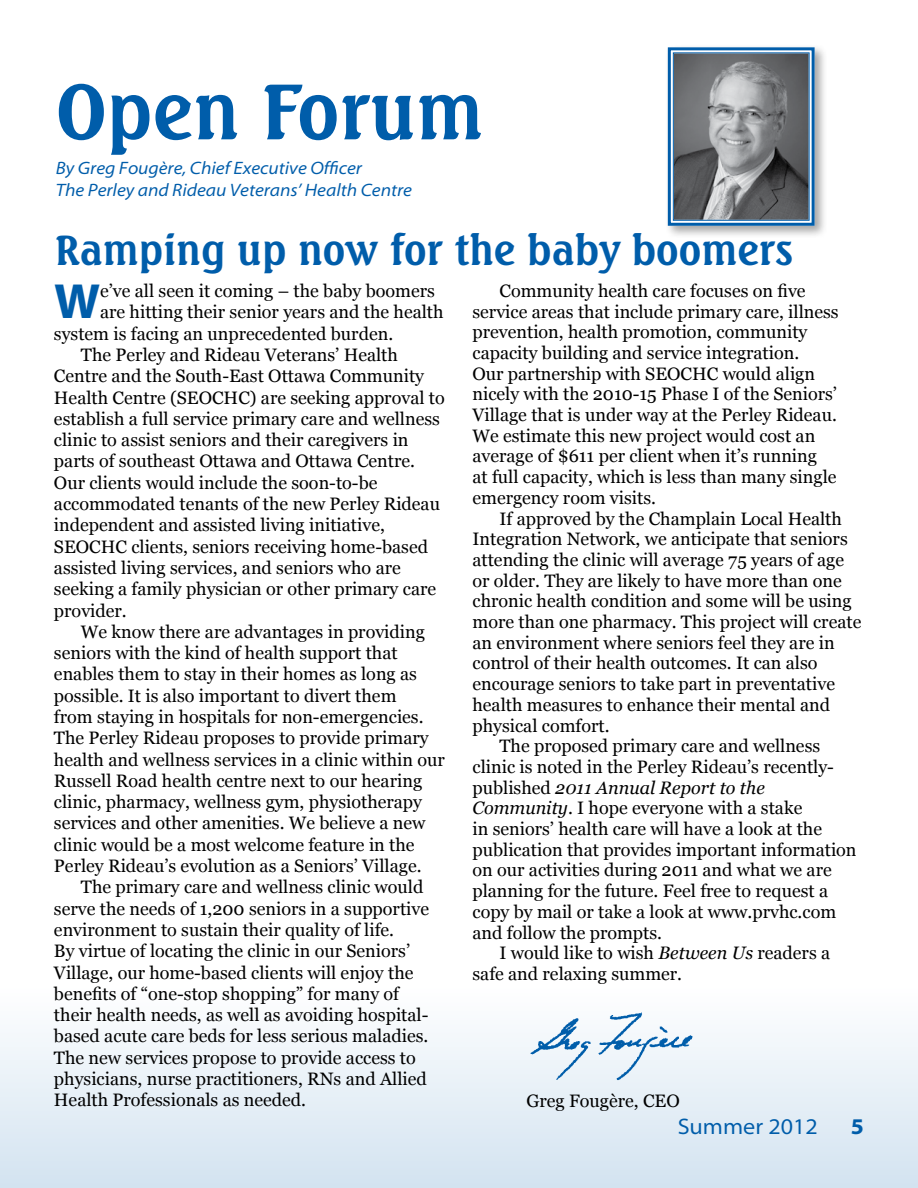
<style>
.page{position:relative;width:918px;height:1188px;background:#fff}
.page>*{position:absolute;margin:0;border:0;box-sizing:border-box;transform-origin:0 0}
.t1{font:700 75.75px "Seagull BT";color:#005daa}
.t2{font:700 49.65px "Corporate";color:#005daa}
.t3{font:700 40.5px "Seagull BT";color:#005daa}
.t4{font:22.5px "Corporate";color:#005daa}
.t5{font:700 22.5px "Corporate";color:#005daa}
.t6{font:18px/20.7px "Georgia";color:#000}
.t7{font:italic 18px/21.6px "Corporate";color:#005daa}
.t8{font:italic 18px "Georgia";color:#000}
.s1{font-style:normal}
.s2{font-style:italic}
</style>
<div class="page">
<div style="left:0;top:986px;width:918px;height:202px;background:linear-gradient(to bottom,#fff,#d3e3f0)"></div>
<img style="left:520px;top:1002px;width:179px;height:86px">
<div style="left:665px;top:44px;width:163px;height:195px;background:#000;opacity:.35"></div>
<svg style="left:666px;top:46px;width:150px;height:181px"></svg>
<div style="left:673px;top:52px;width:137px;height:169px;border:1px solid #005daa"></div>
<h1 class="t1" style="left:56px;top:62px;width:429px">Open Forum</h1>
<p class="t7" style="left:56px;top:158px;width:358px">By Greg Fougère, Chief Executive Officer<br>The Perley and Rideau Veterans’ Health Centre</p>
<h3 class="t3" style="left:55px;top:224px;width:740px">Ramping up now for the baby boomers</h3>
<h2 class="t2" style="left:54px;top:276px;width:48px">W</h2>
<p class="t6" style="left:100px;top:281px;width:336px">e’ve all seen it coming – the baby boomers</p>
<p class="t6" style="left:100px;top:302px;width:345px">are hitting their senior years and the health</p>
<p class="t6" style="left:54px;top:324px;width:341px">system is facing an unprecedented burden.</p>
<p class="t6" style="left:81px;top:345px;width:318px">The Perley and Rideau Veterans’ Health</p>
<p class="t6" style="left:54px;top:366px;width:372px">Centre and the South-East Ottawa Community</p>
<p class="t6" style="left:54px;top:387px;width:392px">Health Centre (SEOCHC) are seeking approval to</p>
<p class="t6" style="left:54px;top:409px;width:387px">establish a full service primary care and wellness</p>
<p class="t6" style="left:54px;top:430px;width:356px">clinic to assist seniors and their caregivers in</p>
<p class="t6" style="left:54px;top:451px;width:363px">parts of southeast Ottawa and Ottawa Centre.</p>
<p class="t6" style="left:54px;top:473px;width:325px">Our clients would include the soon-to-be</p>
<p class="t6" style="left:54px;top:494px;width:388px">accommodated tenants of the new Perley Rideau</p>
<p class="t6" style="left:54px;top:515px;width:332px">independent and assisted living initiative,</p>
<p class="t6" style="left:54px;top:536px;width:376px">SEOCHC clients, seniors receiving home-based</p>
<p class="t6" style="left:54px;top:558px;width:348px">assisted living services, and seniors who are</p>
<p class="t6" style="left:54px;top:579px;width:384px">seeking a family physician or other primary care</p>
<p class="t6" style="left:54px;top:600px;width:74px">provider.</p>
<p class="t6" style="left:81px;top:622px;width:346px">We know there are advantages in providing</p>
<p class="t6" style="left:54px;top:643px;width:345px">seniors with the kind of health support that</p>
<p class="t6" style="left:54px;top:664px;width:365px">enables them to stay in their homes as long as</p>
<p class="t6" style="left:54px;top:686px;width:344px">possible. It is also important to divert them</p>
<p class="t6" style="left:54px;top:707px;width:371px">from staying in hospitals for non-emergencies.</p>
<p class="t6" style="left:54px;top:728px;width:376px">The Perley Rideau proposes to provide primary</p>
<p class="t6" style="left:54px;top:749px;width:392px">health and wellness services in a clinic within our</p>
<p class="t6" style="left:54px;top:771px;width:370px">Russell Road health centre next to our hearing</p>
<p class="t6" style="left:54px;top:792px;width:370px">clinic, pharmacy, wellness gym, physiotherapy</p>
<p class="t6" style="left:54px;top:813px;width:373px">services and other amenities. We believe a new</p>
<p class="t6" style="left:54px;top:835px;width:362px">clinic would be a most welcome feature in the</p>
<p class="t6" style="left:54px;top:856px;width:369px">Perley Rideau’s evolution as a Seniors’ Village.</p>
<p class="t6" style="left:81px;top:877px;width:344px">The primary care and wellness clinic would</p>
<p class="t6" style="left:54px;top:898px;width:377px">serve the needs of 1,200 seniors in a supportive</p>
<p class="t6" style="left:54px;top:920px;width:342px">environment to sustain their quality of life.</p>
<p class="t6" style="left:54px;top:941px;width:358px">By virtue of locating the clinic in our Seniors’</p>
<p class="t6" style="left:54px;top:962px;width:361px">Village, our home-based clients will enjoy the</p>
<p class="t6" style="left:54px;top:984px;width:347px">benefits of “one-stop shopping” for many of</p>
<p class="t6" style="left:54px;top:1005px;width:376px">their health needs, as well as avoiding hospital-</p>
<p class="t6" style="left:54px;top:1026px;width:376px">based acute care beds for less serious maladies.</p>
<p class="t6" style="left:54px;top:1048px;width:363px">The new services propose to provide access to</p>
<p class="t6" style="left:54px;top:1069px;width:374px">physicians, nurse practitioners, RNs and Allied</p>
<p class="t6" style="left:54px;top:1090px;width:254px">Health Professionals as needed.</p>
<p class="t6" style="left:472px;top:281px;width:368px;text-indent:27px">Community health care focuses on five service areas that include primary care, illness prevention, health promotion, community capacity building and service integration.<br>Our partnership with SEOCHC would align nicely with the 2010-15 Phase I of the Seniors’ Village that is under way at the Perley Rideau.<br>We estimate this new project would cost an average of $611 per client when it’s running<br>at full capacity, which is less than many single emergency room visits.</p>
<p class="t6" style="left:499px;top:508px;width:344px">If approved by the Champlain Local Health</p>
<p class="t6" style="left:472px;top:529px;width:377px">Integration Network, we anticipate that seniors</p>
<p class="t6" style="left:472px;top:550px;width:373px">attending the clinic will average 75 years of age</p>
<p class="t6" style="left:472px;top:571px;width:371px">or older. They are likely to have more than one</p>
<p class="t6" style="left:472px;top:591px;width:381px">chronic health condition and some will be using</p>
<p class="t6" style="left:472px;top:612px;width:390px">more than one pharmacy. This project will create</p>
<p class="t6" style="left:472px;top:633px;width:364px">an environment where seniors feel they are in</p>
<p class="t6" style="left:472px;top:653px;width:347px">control of their health outcomes. It can also</p>
<p class="t6" style="left:472px;top:674px;width:364px">encourage seniors to take part in preventative</p>
<p class="t6" style="left:472px;top:695px;width:359px">health measures to enhance their mental and</p>
<p class="t6" style="left:472px;top:715px;width:139px">physical comfort.</p>
<p class="t6" style="left:499px;top:736px;width:322px">The proposed primary care and wellness</p>
<p class="t6" style="left:472px;top:757px;width:363px">clinic is noted in the Perley Rideau’s recently-</p>
<p class="t8" style="left:472px;top:776px;width:294px"><span class="s1">published</span> 2011 Annual Report to the</p>
<p class="t6" style="left:472px;top:798px;width:331px"><span class="s2">Community</span>. I hope everyone with a stake</p>
<p class="t6" style="left:472px;top:819px;width:351px">in seniors’ health care will have a look at the</p>
<p class="t6" style="left:472px;top:840px;width:386px">publication that provides important information</p>
<p class="t6" style="left:472px;top:860px;width:361px">on our activities during 2011 and what we are</p>
<p class="t6" style="left:472px;top:881px;width:357px">planning for the future. Feel free to request a</p>
<p class="t6" style="left:472px;top:902px;width:365px">copy by mail or take a look at www.prvhc.com</p>
<p class="t6" style="left:472px;top:922px;width:191px">and follow the prompts.</p>
<p class="t6" style="left:499px;top:943px;width:332px">I would like to wish <span class="s2">Between Us</span> readers a</p>
<p class="t6" style="left:472px;top:964px;width:211px">safe and relaxing summer.</p>
<p class="t6" style="left:526px;top:1091px;width:155px">Greg Fougère, CEO</p>
<p class="t4" style="left:678px;top:1115px;width:141px">Summer 2012</p>
<p class="t5" style="left:851px;top:1115px;width:15px">5</p>
</div>
